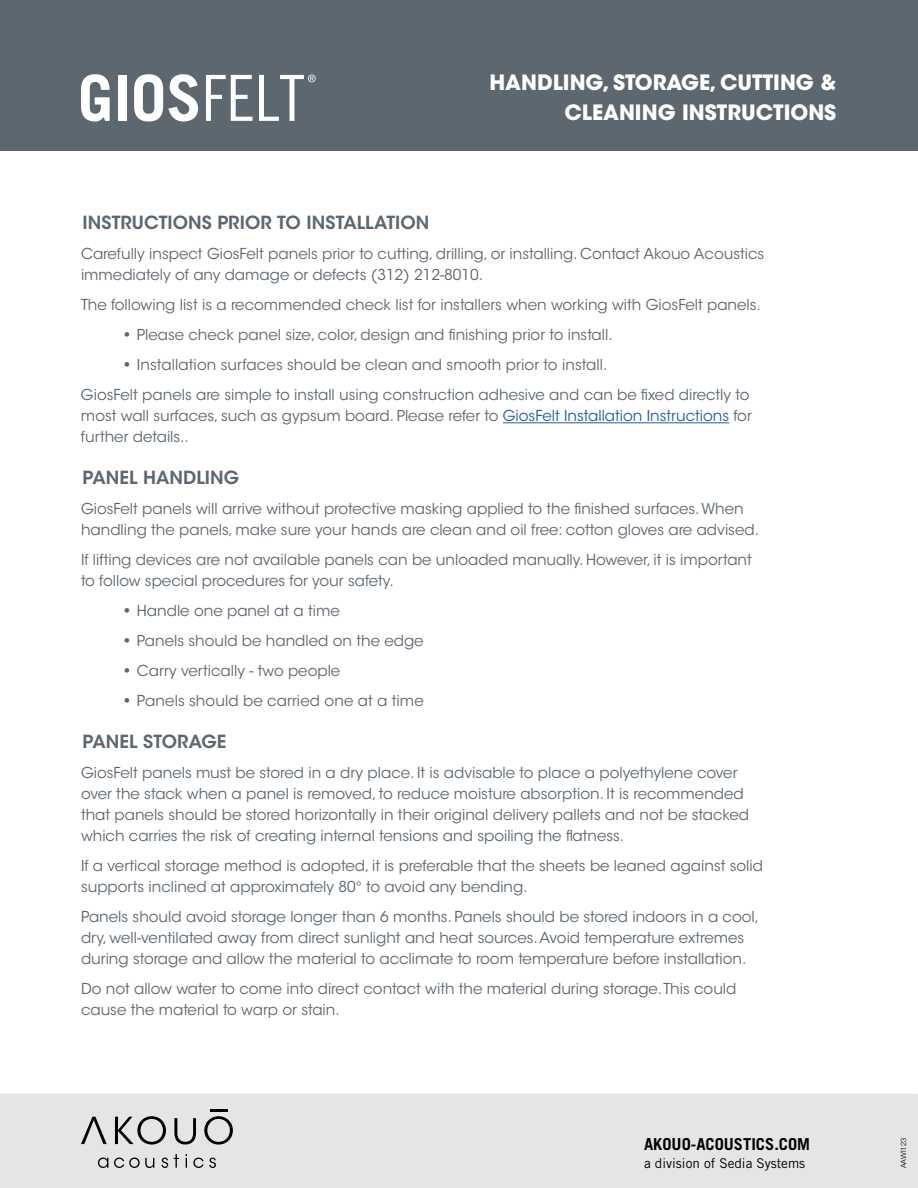
<style>
.page{position:relative;width:918px;height:1188px;background:#fff}
.page>*{position:absolute;margin:0;border:0;box-sizing:border-box;transform-origin:0 0}
.t1{font:700 63.75px "Trade Gothic LT Std";color:#fff}
.t2{font:700 21px/30px "ITC Avant Garde Std";color:#fff;text-align:right}
.t3{font:600 18px "ITC Avant Garde Std";letter-spacing:.005em;color:#5d6770}
.t4{font:700 16.5px "Trade Gothic LT Std";color:#000}
.t5{font:15px/21px "ITC Avant Garde Std";color:#5d6770}
.t6{font:13.5px "Trade Gothic LT Std";color:#000}
.t7{font:300 7.5px "Helvetica Neue LT Std";color:#000}
.s1{font-family:"Trade Gothic LT Std Cn 18";font-weight:400}
.s2{font-weight:700}
.s3{color:#215e9e}
</style>
<div class="page">
<div style="left:0;top:0;width:918px;height:150px;background:#5d6770"></div>
<div style="left:0;top:1094px;width:918px;height:94px;background:#e5e4e6"></div>
<svg style="left:81px;top:1117px;width:26px;height:27px"></svg>
<svg style="left:115px;top:1116px;width:51px;height:29px"></svg>
<svg style="left:174px;top:1118px;width:22px;height:26px"></svg>
<svg style="left:204px;top:1116px;width:29px;height:29px"></svg>
<hr style="left:210px;top:1109px;width:17px;height:3px;background:#000">
<svg style="left:98px;top:1158px;width:10px;height:10px"></svg>
<svg style="left:114px;top:1158px;width:40px;height:10px"></svg>
<svg style="left:162px;top:1158px;width:6px;height:10px"></svg>
<svg style="left:174px;top:1154px;width:5px;height:14px"></svg>
<svg style="left:186px;top:1154px;width:1px;height:14px"></svg>
<svg style="left:193px;top:1158px;width:23px;height:10px"></svg>
<svg style="left:308px;top:75px;width:8px;height:7px"></svg>
<hr style="left:503px;top:422px;width:226px;height:1px;background:#215e9e">
<h1 class="t1" style="left:78px;top:59px;width:228px">GIOS<span class="s1">FELT</span></h1>
<h2 class="t2" style="left:489px;top:67px;width:348px">HANDLING, STORAGE, CUTTING &amp;<br>CLEANING INSTRUCTIONS</h2>
<p class="t3" style="left:82px;top:211px;width:349px">INSTRUCTIONS PRIOR TO INSTALLATION</p>
<p class="t5" style="left:81px;top:244px;width:685px">Carefully inspect GiosFelt panels prior to cutting, drilling, or installing. Contact Akouo Acoustics immediately of any damage or defects (312) 212-8010.</p>
<p class="t5" style="left:81px;top:295px;width:681px">The following list is a recommended check list for installers when working with GiosFelt panels.</p>
<p class="t5" style="left:122px;top:325px;width:493px"><span class="s2">•</span> Please check panel size, color, design and finishing prior to install.</p>
<p class="t5" style="left:81px;top:350px;width:670px;line-height:30px;text-indent:41px"><span class="s2">•</span> Installation surfaces should be clean and smooth prior to install.<br>GiosFelt panels are simple to install using construction adhesive and can be fixed directly to</p>
<p class="t5" style="left:81px;top:406px;width:672px">most wall surfaces, such as gypsum board. Please refer to <span class="s3">GiosFelt Installation Instructions</span> for further details..</p>
<p class="t3" style="left:82px;top:466px;width:158px">PANEL HANDLING</p>
<p class="t5" style="left:81px;top:499px;width:680px">GiosFelt panels will arrive without protective masking applied to the finished surfaces. When handling the panels, make sure your hands are clean and oil free: cotton gloves are advised.</p>
<p class="t5" style="left:81px;top:550px;width:672px">If lifting devices are not available panels can be unloaded manually. However, it is important to follow special procedures for your safety.</p>
<p class="t5" style="left:122px;top:601px;width:220px"><span class="s2">•</span> Handle one panel at a time</p>
<p class="t5" style="left:122px;top:631px;width:304px"><span class="s2">•</span> Panels should be handled on the edge</p>
<p class="t5" style="left:122px;top:661px;width:220px"><span class="s2">•</span> Carry vertically - two people</p>
<p class="t5" style="left:122px;top:691px;width:304px"><span class="s2">•</span> Panels should be carried one at a time</p>
<p class="t3" style="left:82px;top:730px;width:146px">PANEL STORAGE</p>
<p class="t5" style="left:81px;top:763px;width:670px">GiosFelt panels must be stored in a dry place. It is advisable to place a polyethylene cover over the stack when a panel is removed, to reduce moisture absorption. It is recommended that panels should be stored horizontally in their original delivery pallets and not be stacked which carries the risk of creating internal tensions and spoiling the flatness.</p>
<p class="t5" style="left:81px;top:856px;width:684px">If a vertical storage method is adopted, it is preferable that the sheets be leaned against solid supports inclined at approximately 80° to avoid any bending.</p>
<p class="t5" style="left:81px;top:907px;width:680px">Panels should avoid storage longer than 6 months. Panels should be stored indoors in a cool, dry, well-ventilated away from direct sunlight and heat sources. Avoid temperature extremes during storage and allow the material to acclimate to room temperature before installation.</p>
<p class="t5" style="left:81px;top:979px;width:657px">Do not allow water to come into direct contact with the material during storage. This could cause the material to warp or stain.</p>
<p class="t4" style="left:644px;top:1134px;width:168px">AKOUO-ACOUSTICS.COM</p>
<p class="t6" style="left:644px;top:1155px;width:163px">a division of Sedia Systems</p>
<p class="t7" style="left:899px;top:1168px;width:32px;rotate:-90deg">AAWI123</p>
</div>
